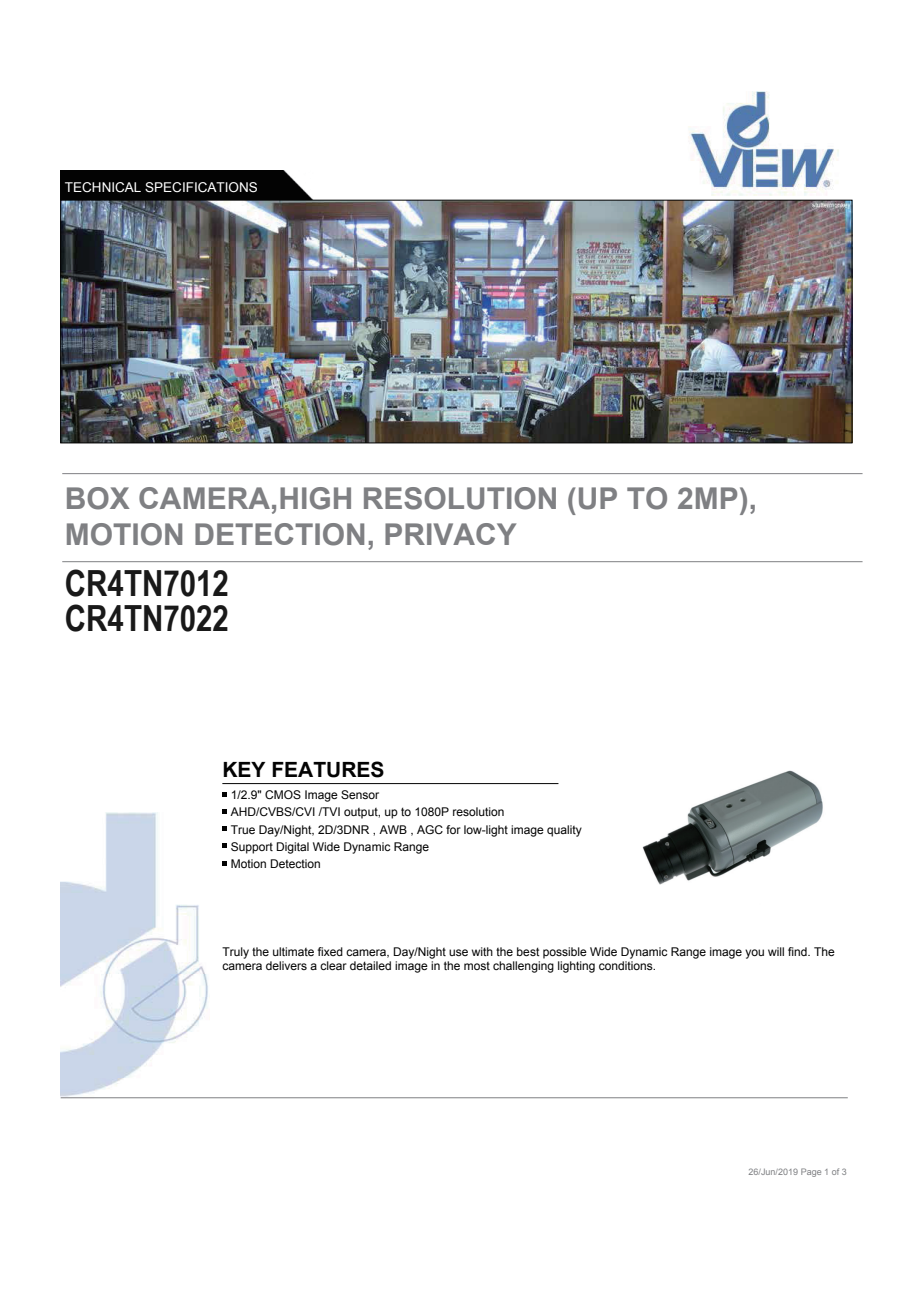
<style>
.page{position:relative;width:919px;height:1289px;background:#fff}
.page>*{position:absolute;margin:0;border:0;box-sizing:border-box;transform-origin:0 0}
.t1{font:700 36px "Arial Narrow";color:#191919}
.t2{font:700 30px/36px "Arial";color:#7f8083}
.t3{font:700 21px "Arial";color:#030303}
.t4{font:13.5px "Arial";color:#fff}
.t5{font:12px/17.1px "Arial";color:#030303}
.t6{font:9px "Arial";color:#7f8083}
</style>
<div class="page">
<hr style="left:62px;top:473px;width:800px;height:1px;background:#7f8083">
<hr style="left:62px;top:561px;width:800px;height:1px;background:#7f8083">
<img style="left:677px;top:91px;width:170px;height:109px">
<img style="left:61px;top:170px;width:255px;height:30px">
<img style="left:62px;top:202px;width:788px;height:239px">
<div style="left:60px;top:200px;width:792px;height:243px;border:1px solid #030303"></div>
<hr style="left:222px;top:783px;width:336px;height:1px;background:#030303">
<svg style="left:222px;top:792px;width:4px;height:4px"></svg>
<svg style="left:222px;top:809px;width:4px;height:4px"></svg>
<svg style="left:222px;top:826px;width:4px;height:4px"></svg>
<svg style="left:222px;top:843px;width:4px;height:4px"></svg>
<svg style="left:222px;top:861px;width:4px;height:5px"></svg>
<img style="left:61px;top:812px;width:147px;height:285px">
<hr style="left:61px;top:1097px;width:786px;height:1px;background:#7f8083">
<img style="left:642px;top:770px;width:181px;height:115px">
<p class="t4" style="left:65px;top:178px;width:194px">TECHNICAL SPECIFICATIONS</p>
<h2 class="t2" style="left:65px;top:481px;width:693px">BOX CAMERA,HIGH RESOLUTION (UP TO 2MP),<br>MOTION DETECTION, PRIVACY</h2>
<h1 class="t1" style="left:65px;top:556px;width:166px">CR4TN7012</h1>
<h1 class="t1" style="left:65px;top:590px;width:166px">CR4TN7022</h1>
<h3 class="t3" style="left:222px;top:756px;width:164px">KEY FEATURES</h3>
<p class="t5" style="left:231px;top:786px;width:352px">1/2.9" CMOS Image Sensor<br>AHD/CVBS/CVI /TVI output, up to 1080P resolution<br>True Day/Night, 2D/3DNR , AWB , AGC for low-light image quality Support Digital Wide Dynamic Range</p>
<p class="t5" style="left:231px;top:855px;width:92px">Motion Detection</p>
<p class="t5" style="left:222px;top:944px;width:614px;line-height:14.4px">Truly the ultimate fixed camera, Day/Night use with the best possible Wide Dynamic Range image you will find. The camera delivers a clear detailed image in the most challenging lighting conditions.</p>
<p class="t6" style="left:748px;top:1165px;width:100px">26/Jun/2019 Page 1 of 3</p>
</div>
